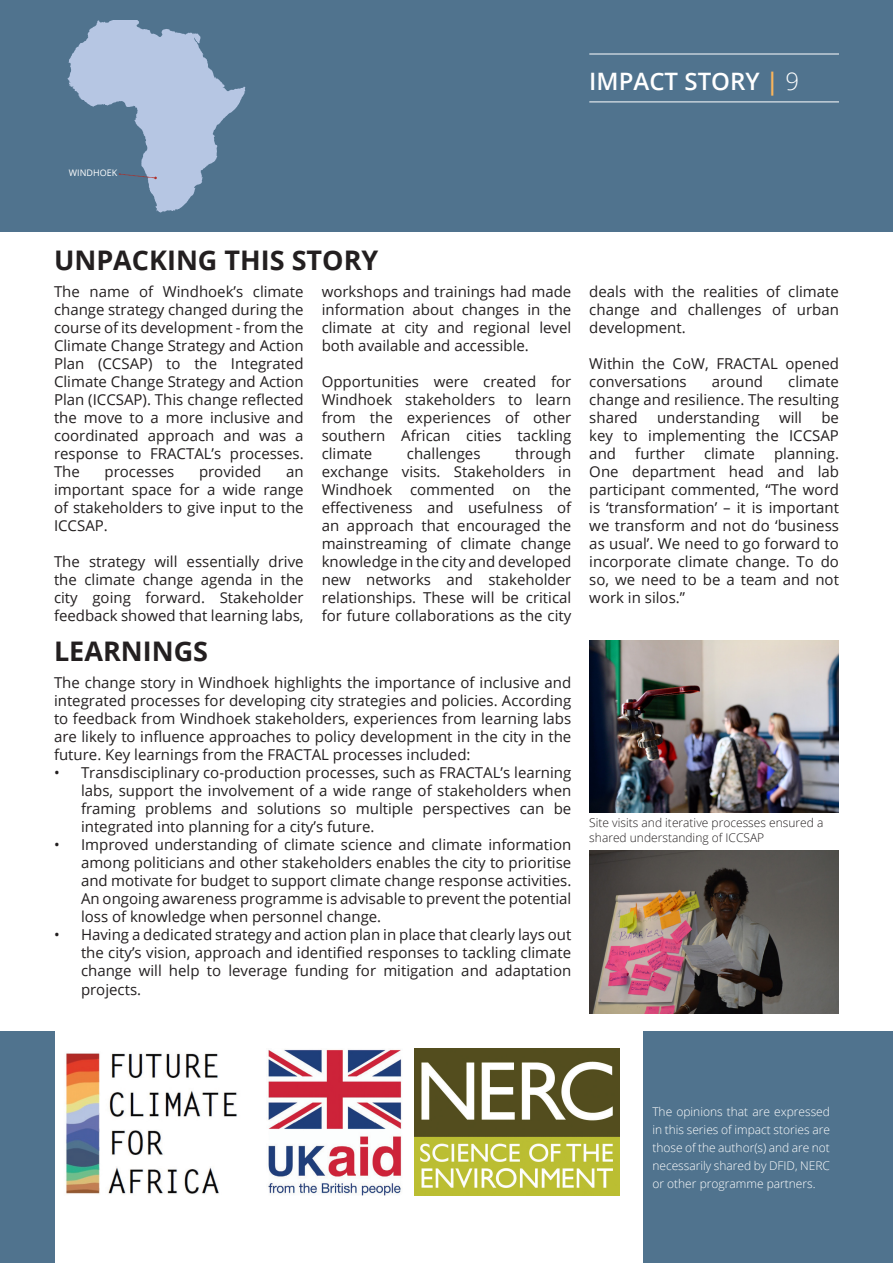
<style>
.page{position:relative;width:893px;height:1263px;background:#fff}
.page>*{position:absolute;margin:0;border:0;box-sizing:border-box;transform-origin:0 0}
.Sub_heading{font:700 27px "Open Sans";color:#231f20}
.Title_2{font:600 24px "Open Sans";color:#fff}
.t1{font:15px/18px "Open Sans";color:#231f20;text-align:justify}
.Final_blurb{font:300 12px/18px "Open Sans";color:#fff;text-align:justify}
.t2{font:300 12px/14.4px "Open Sans";color:#231f20}
.Photo_credit{font:9px "Open Sans";color:#fff}
.s1{color:#f9b55c}
.s2{font-weight:300}
</style>
<div class="page">
<div style="left:0;top:0;width:893px;height:231px;background:#50738e"></div>
<div style="left:643px;top:1031px;width:250px;height:232px;background:#50738e"></div>
<hr style="left:589px;top:54px;width:250px;height:1px;background:#fff">
<hr style="left:589px;top:102px;width:250px;height:1px;background:#fff">
<img style="left:589px;top:640px;width:250px;height:173px">
<img style="left:589px;top:851px;width:250px;height:162px">
<div style="left:0;top:1031px;width:54px;height:232px;background:#50738e"></div>
<img style="left:66px;top:1053px;width:171px;height:141px">
<img style="left:268px;top:1049px;width:134px;height:147px">
<img style="left:415px;top:1049px;width:204px;height:147px">
<svg style="left:67px;top:20px;width:179px;height:193px"></svg>
<p class="Title_2" style="left:589px;top:65px;width:211px">IMPACT STORY <span class="s1">|</span> <span class="s2">9</span></p>
<p class="Photo_credit" style="left:69px;top:167px;width:50px">WINDHOEK</p>
<p class="Sub_heading" style="left:54px;top:241px;width:326px">UNPACKING THIS STORY</p>
<p class="t1" style="left:54px;top:282px;width:251px">The name of Windhoek’s climate change strategy changed during the course of its development - from the Climate Change Strategy and Action Plan (CCSAP) to the Integrated Climate Change Strategy and Action Plan (ICCSAP). This change reflected the move to a more inclusive and coordinated approach and was a response to FRACTAL’s processes.<br>The</p>
<p class="t1" style="left:105px;top:462px;width:71px">processes</p>
<p class="t1" style="left:199px;top:462px;width:64px">provided</p>
<p class="t1" style="left:54px;top:462px;width:251px;text-indent:232px">an important space for a wide range of stakeholders to give input to the ICCSAP.</p>
<p class="t1" style="left:54px;top:552px;width:251px">The strategy will essentially drive the climate change agenda in the city going forward. Stakeholder feedback showed that learning labs,</p>
<p class="Sub_heading" style="left:54px;top:632px;width:156px">LEARNINGS</p>
<p class="t1" style="left:322px;top:282px;width:251px">workshops and trainings had made information about changes in the climate at city and regional level both available and accessible.</p>
<p class="t1" style="left:322px;top:372px;width:251px">Opportunities were created for Windhoek stakeholders to learn from the experiences of other southern African cities tackling climate</p>
<p class="t1" style="left:322px;top:444px;width:251px;text-indent:193px">through exchange visits. Stakeholders in Windhoek commented on the effectiveness and usefulness of an approach that encouraged the mainstreaming of climate change knowledge in the city and developed new networks and stakeholder relationships. These will be critical for future collaborations as the city</p>
<p class="t1" style="left:407px;top:444px;width:75px">challenges</p>
<p class="t1" style="left:54px;top:673px;width:519px">The change story in Windhoek highlights the importance of inclusive and integrated processes for developing city strategies and policies. According to feedback from Windhoek stakeholders, experiences from learning labs are likely to influence approaches to policy development in the city in the future. Key learnings from the FRACTAL processes included:</p>
<p class="t1" style="left:81px;top:763px;width:492px;text-indent:-27px">• Transdisciplinary co-production processes, such as FRACTAL’s learning labs, support the involvement of a wide range of stakeholders when framing problems and solutions so multiple perspectives can be integrated into planning for a city’s future.</p>
<p class="t1" style="left:81px;top:835px;width:492px;text-indent:-27px">• Improved understanding of climate science and climate information among politicians and other stakeholders enables the city to prioritise and motivate for budget to support climate change response activities.<br>An ongoing awareness programme is advisable to prevent the potential loss of knowledge when personnel change.</p>
<p class="t1" style="left:81px;top:925px;width:492px;text-indent:-27px">• Having a dedicated strategy and action plan in place that clearly lays out the city’s vision, approach and identified responses to tackling climate change will help to leverage funding for mitigation and adaptation</p>
<p class="t1" style="left:81px;top:981px;width:62px">projects.</p>
<p class="t1" style="left:589px;top:282px;width:251px">deals with the realities of climate change and challenges of urban development.</p>
<p class="t1" style="left:589px;top:354px;width:251px">Within the CoW, FRACTAL opened conversations</p>
<p class="t1" style="left:589px;top:372px;width:251px;text-indent:199px">climate change and resilience. The resulting shared</p>
<p class="t1" style="left:712px;top:372px;width:53px">around</p>
<p class="t1" style="left:589px;top:408px;width:251px;text-indent:232px">be key to implementing the ICCSAP and</p>
<p class="t1" style="left:657px;top:408px;width:104px">understanding</p>
<p class="t1" style="left:779px;top:408px;width:25px">will</p>
<p class="t1" style="left:635px;top:444px;width:51px">further</p>
<p class="t1" style="left:704px;top:444px;width:52px">climate</p>
<p class="t1" style="left:589px;top:444px;width:251px;text-indent:185px">planning.<br>One department head and lab participant commented, “The word is ‘transformation’ – it is important we transform and not do ‘business as usual’. We need to go forward to incorporate climate change. To do so, we need to be a team and not work in silos.”</p>
<p class="t2" style="left:589px;top:815px;width:236px">Site visits and iterative processes ensured a shared understanding of ICCSAP</p>
<p class="Final_blurb" style="left:652px;top:1102px;width:179px">The opinions that are expressed in this series of impact stories are those of the author(s) and are not necessarily shared by DFID, NERC or other programme partners.</p>
</div>
